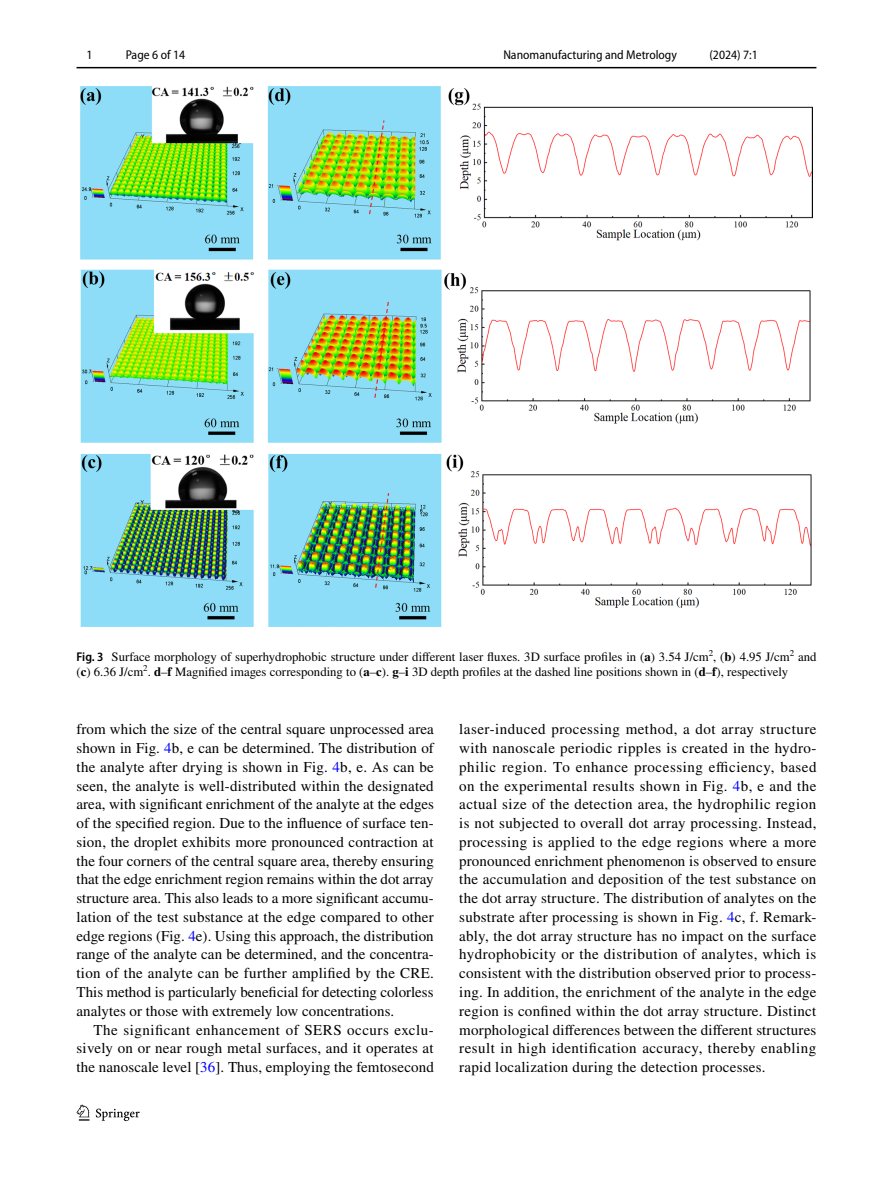
<style>
.page{position:relative;width:893px;height:1187px;background:#fff}
.page>*{position:absolute;margin:0;border:0;box-sizing:border-box;transform-origin:0 0}
.t1{font:15px/18.8px "STIX";letter-spacing:.01em;color:#000;text-align:justify}
.t2{font:12.75px/15px "STIX";color:#000}
.t3{font:semi-condensed 12.75px "Myriad Pro";color:#000}
.s1{font-family:"Myriad Pro";font-weight:600;font-stretch:semi-condensed}
.s2{font-weight:700}
.s3{color:#00f}
</style>
<div class="page">
<hr style="left:77px;top:67px;width:739px;height:1px;background:#000">
<svg style="left:77px;top:1104px;width:12px;height:16px"></svg>
<svg style="left:96px;top:1108px;width:44px;height:12px"></svg>
<img style="left:81px;top:87px;width:731px;height:539px">
<p class="t3" style="left:87px;top:48px;width:8px">1</p>
<p class="t3" style="left:126px;top:48px;width:61px">Page 6 of 14</p>
<p class="t3" style="left:503px;top:48px;width:175px">Nanomanufacturing and Metrology</p>
<p class="t3" style="left:709px;top:48px;width:50px">(2024) 7:1</p>
<p class="t2" style="left:77px;top:650px;width:741px"><span class="s1">Fig. 3</span> Surface morphology of superhydrophobic structure under different laser fluxes. 3D surface profiles in (<span class="s2">a</span>) 3.54 J/cm<sup>2</sup>, (<span class="s2">b</span>) 4.95 J/cm<sup>2</sup> and (<span class="s2">c</span>) 6.36 J/cm<sup>2</sup>. <span class="s2">d</span>–<span class="s2">f</span> Magnified images corresponding to (<span class="s2">a</span>–<span class="s2">c</span>). <span class="s2">g</span>–<span class="s2">i</span> 3D depth profiles at the dashed line positions shown in (<span class="s2">d</span>–<span class="s2">f</span>), respectively</p>
<p class="t1" style="left:77px;top:721px;width:359px">from which the size of the central square unprocessed area shown in Fig. <span class="s3">4</span>b, e can be determined. The distribution of the analyte after drying is shown in Fig. <span class="s3">4</span>b, e. As can be seen, the analyte is well-distributed within the designated area, with significant enrichment of the analyte at the edges of the specified region. Due to the influence of surface ten&shy;sion, the droplet exhibits more pronounced contraction at the four corners of the central square area, thereby ensuring that the edge enrichment region remains within the dot array structure area. This also leads to a more significant accumu&shy;lation of the test substance at the edge compared to other edge regions (Fig. <span class="s3">4</span>e). Using this approach, the distribution range of the analyte can be determined, and the concentra&shy;tion of the analyte can be further amplified by the CRE.<br>This method is particularly beneficial for detecting colorless analytes or those with extremely low concentrations.</p>
<p class="t1" style="left:77px;top:1021px;width:359px;text-indent:17px">The significant enhancement of SERS occurs exclu&shy;sively on or near rough metal surfaces, and it operates at the nanoscale level [<span class="s3">36</span>]. Thus, employing the femtosecond</p>
<p class="t1" style="left:459px;top:721px;width:359px">laser-induced processing method, a dot array structure with nanoscale periodic ripples is created in the hydro&shy;philic region. To enhance processing efficiency, based on the experimental results shown in Fig. <span class="s3">4</span>b, e and the actual size of the detection area, the hydrophilic region is not subjected to overall dot array processing. Instead, processing is applied to the edge regions where a more pronounced enrichment phenomenon is observed to ensure the accumulation and deposition of the test substance on the dot array structure. The distribution of analytes on the substrate after processing is shown in Fig. <span class="s3">4</span>c, f. Remark&shy;ably, the dot array structure has no impact on the surface hydrophobicity or the distribution of analytes, which is consistent with the distribution observed prior to process&shy;ing. In addition, the enrichment of the analyte in the edge region is confined within the dot array structure. Distinct morphological differences between the different structures result in high identification accuracy, thereby enabling rapid localization during the detection processes.</p>
</div>
